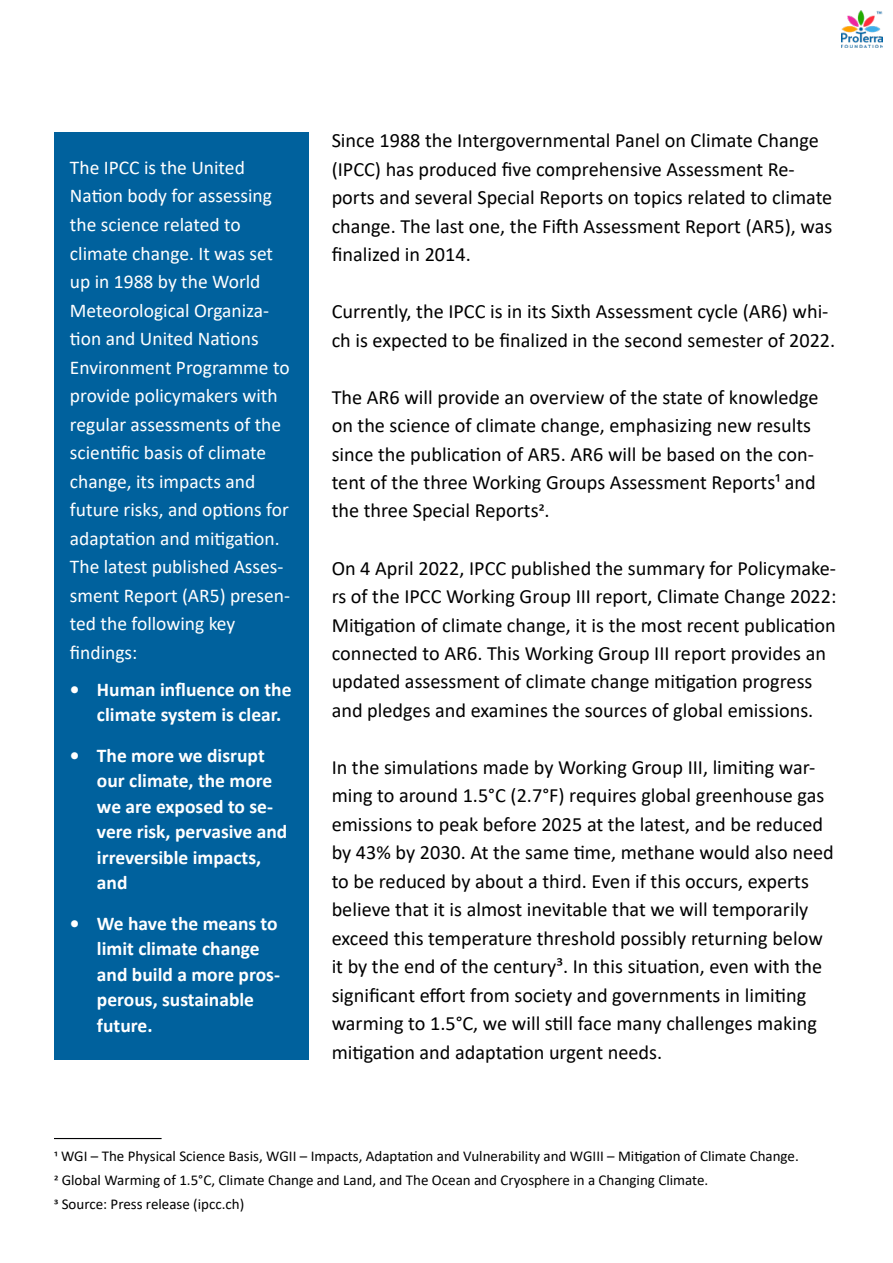
<style>
.page{position:relative;width:893px;height:1263px;background:#fff}
.page>*{position:absolute;margin:0;border:0;box-sizing:border-box;transform-origin:0 0}
.t1{font:20.25px/28.5px "Calibri";color:#000}
.t2{font:19.5px/28.5px "Calibri";color:#fff}
.t3{font:700 19.5px/25.5px "Calibri";color:#fff}
.t4{font:15px/24px "Calibri";color:#000}
</style>
<div class="page">
<div style="left:54px;top:132px;width:254px;height:927px;background:#00619d"></div>
<hr style="left:54px;top:1138px;width:108px;height:1px;background:#020203">
<img style="left:842px;top:11px;width:40px;height:37px">
<p class="t2" style="left:70px;top:153px;width:222px">The IPCC is the United<br>Nation body for assessing the science related to climate change. It was set up in 1988 by the World<br>Meteorological Organiza&shy;tion and United Nations<br>Environment Programme to provide policymakers with regular assessments of the scientific basis of climate change, its impacts and future risks, and options for adaptation and mitigation.<br>The latest published Asses&shy;sment Report (AR5) presen&shy;ted the following key findings:</p>
<p class="t3" style="left:97px;top:676px;width:196px;text-indent:-27px">• Human influence on the climate system is clear.</p>
<p class="t3" style="left:97px;top:742px;width:192px;text-indent:-27px">• The more we disrupt our climate, the more we are exposed to se&shy;vere risk, pervasive and irreversible impacts, and</p>
<p class="t3" style="left:97px;top:910px;width:185px;text-indent:-27px">• We have the means to limit climate change and build a more pros&shy;perous, sustainable future.</p>
<p class="t1" style="left:332px;top:126px;width:502px">Since 1988 the Intergovernmental Panel on Climate Change (IPCC) has produced five comprehensive Assessment Re&shy;ports and several Special Reports on topics related to climate change. The last one, the Fifth Assessment Report (AR5), was finalized in 2014.</p>
<p class="t1" style="left:332px;top:296px;width:505px">Currently, the IPCC is in its Sixth Assessment cycle (AR6) whi&shy;ch is expected to be finalized in the second semester of 2022.</p>
<p class="t1" style="left:332px;top:382px;width:488px">The AR6 will provide an overview of the state of knowledge on the science of climate change, emphasizing new results since the publication of AR5. AR6 will be based on the con&shy;tent of the three Working Groups Assessment Reports¹ and the three Special Reports2.</p>
<p class="t1" style="left:332px;top:553px;width:506px">On 4 April 2022, IPCC published the summary for Policymake&shy;rs of the IPCC Working Group III report, Climate Change 2022:<br>Mitigation of climate change, it is the most recent publication connected to AR6. This Working Group III report provides an updated assessment of climate change mitigation progress and pledges and examines the sources of global emissions.</p>
<p class="t1" style="left:332px;top:752px;width:504px">In the simulations made by Working Group III, limiting war&shy;ming to around 1.5°C (2.7°F) requires global greenhouse gas emissions to peak before 2025 at the latest, and be reduced by 43% by 2030. At the same time, methane would also need to be reduced by about a third. Even if this occurs, experts believe that it is almost inevitable that we will temporarily exceed this temperature threshold possibly returning below it by the end of the century³. In this situation, even with the significant effort from society and governments in limiting warming to 1.5°C, we will still face many challenges making mitigation and adaptation urgent needs.</p>
<p class="t4" style="left:54px;top:1143px;width:746px">1 WGI – The Physical Science Basis, WGII – Impacts, Adaptation and Vulnerability and WGIII – Mitigation of Climate Change.<br>2 Global Warming of 1.5°C, Climate Change and Land, and The Ocean and Cryosphere in a Changing Climate.<br>3 Source: Press release (ipcc.ch)</p>
</div>
